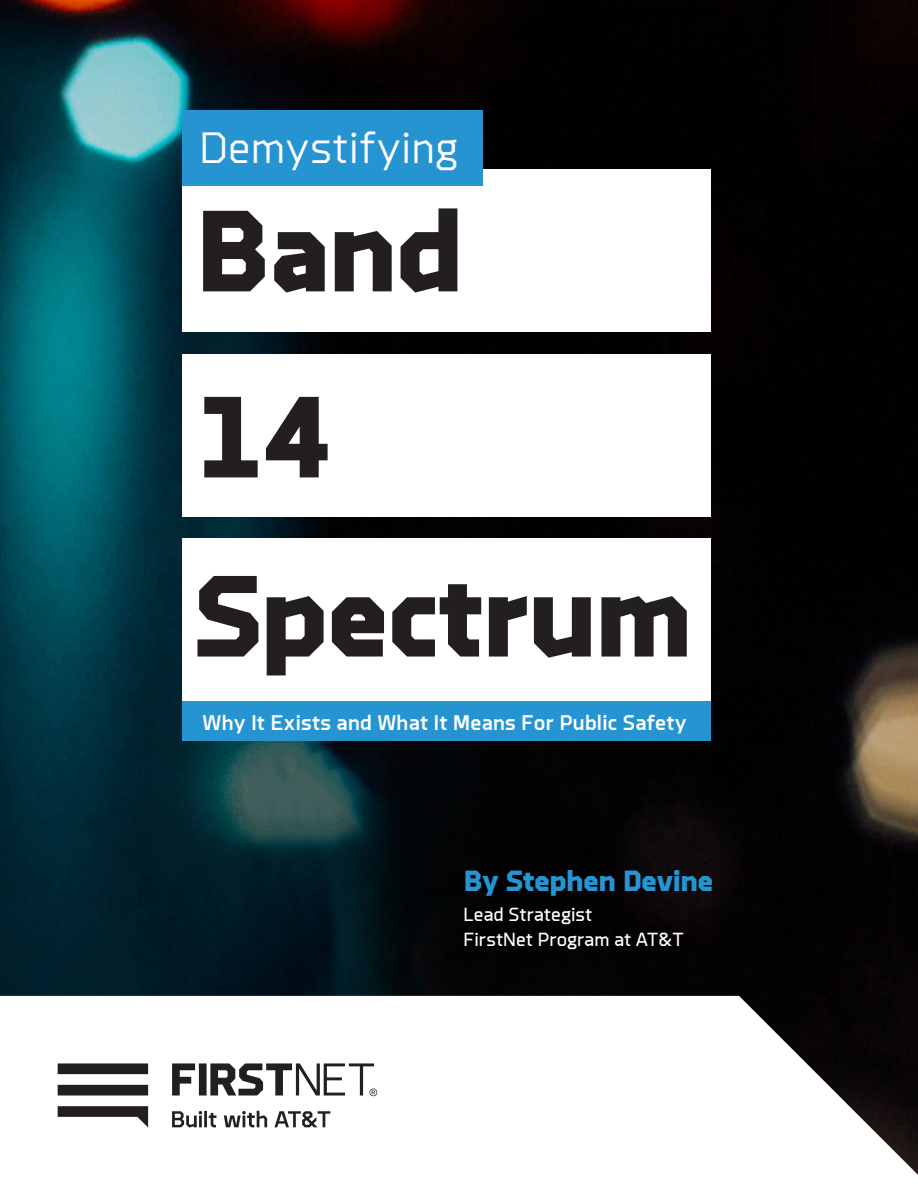
<style>
.page{position:relative;width:918px;height:1188px;background:#fff}
.page>*{position:absolute;margin:0;border:0;box-sizing:border-box;transform-origin:0 0}
.t1{font:800 118.5px "Brooklyn";color:#231f20}
.t2{font:300 45px "Brooklyn";color:#fff}
.t3{font:800 30px "Brooklyn";color:#2794d2}
.t4{font:500 21.75px "Brooklyn";letter-spacing:.01em;color:#fff}
.t5{font:19.5px "Brooklyn";color:#fff}
</style>
<div class="page">
<img style="left:0;top:0;width:918px;height:996px">
<div style="left:182px;top:354px;width:529px;height:163px;background:#fff"></div>
<div style="left:182px;top:539px;width:529px;height:162px;background:#fff"></div>
<div style="left:182px;top:169px;width:529px;height:163px;background:#fff"></div>
<svg style="left:57px;top:996px;width:861px;height:179px"></svg>
<svg style="left:58px;top:1063px;width:319px;height:65px"></svg>
<div style="left:182px;top:701px;width:529px;height:39px;background:#2794d2"></div>
<div style="left:182px;top:110px;width:300px;height:76px;background:#2794d2"></div>
<p class="t2" style="left:200px;top:126px;width:260px">Demystifying</p>
<p class="t1" style="left:197px;top:193px;width:267px">Band</p>
<p class="t1" style="left:197px;top:379px;width:134px">14</p>
<p class="t1" style="left:195px;top:558px;width:498px">Spectrum</p>
<p class="t4" style="left:203px;top:712px;width:486px">Why It Exists and What It Means For Public Safety</p>
<p class="t3" style="left:464px;top:866px;width:250px">By Stephen Devine</p>
<p class="t5" style="left:464px;top:905px;width:130px">Lead Strategist</p>
<p class="t5" style="left:464px;top:930px;width:222px">FirstNet Program at AT&amp;T</p>
</div>
